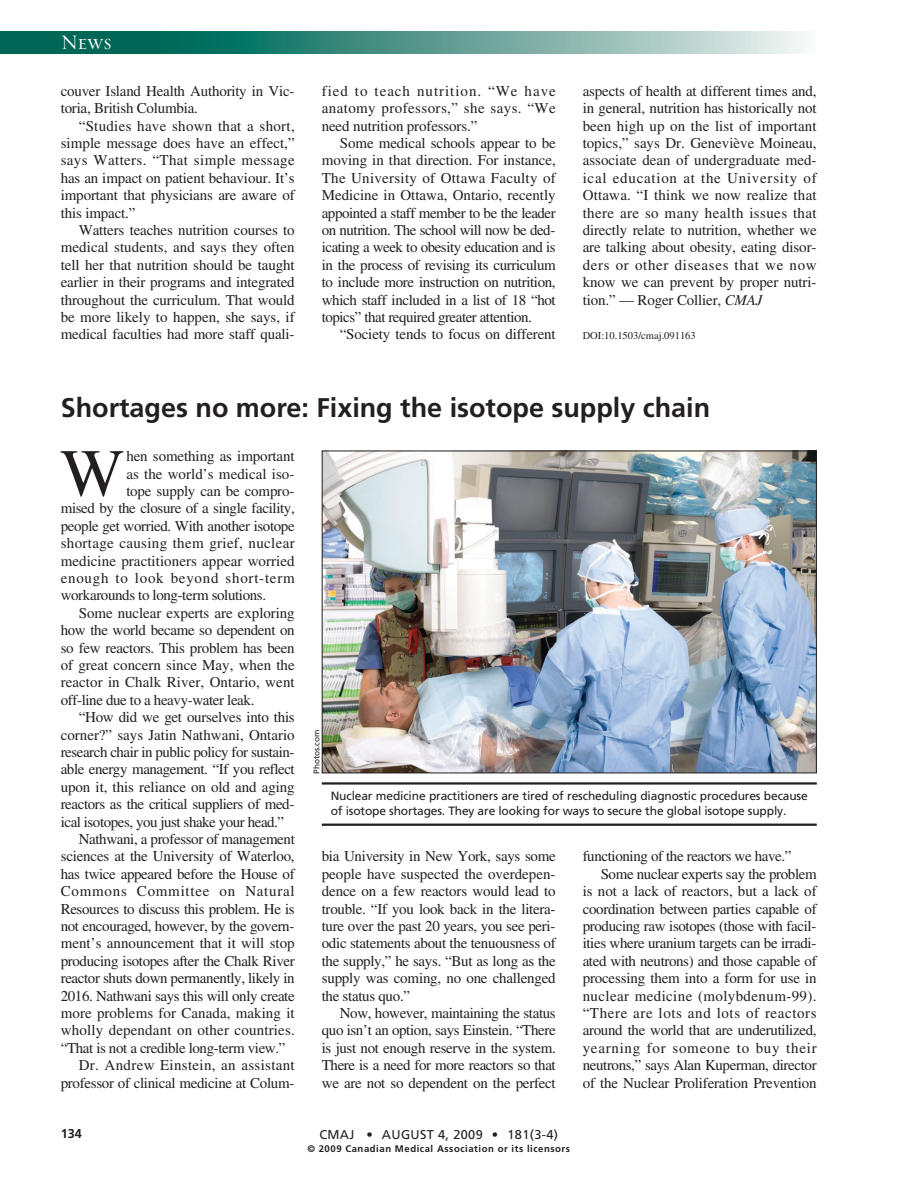
<style>
.page{position:relative;width:918px;height:1188px;background:#fff}
.page>*{position:absolute;margin:0;border:0;box-sizing:border-box;transform-origin:0 0}
.t1{font:67.5px "Times";color:#231f20}
.t2{font:700 27px "Frutiger";color:#231f20}
.t3{font:21px "Requiem Display HTF Small Caps";color:#fff}
.t4{font:15px/17.4px "Times";letter-spacing:-.015em;color:#231f20;text-align:justify}
.t5{font:15px "Times";letter-spacing:.005em;color:#231f20}
.t6{font:15px "Times";letter-spacing:.05em;color:#231f20}
.t7{font:15px "Times";letter-spacing:.02em;color:#231f20}
.t8{font:15px "Times";letter-spacing:.01em;color:#231f20}
.t9{font:15px "Times";letter-spacing:.025em;color:#231f20}
.t10{font:15px "Times";letter-spacing:.04em;color:#231f20}
.t11{font:12.75px "Frutiger";letter-spacing:.025em;color:#231f20}
.t12{font:700 12.75px "Frutiger";color:#231f20}
.t13{font:12px/15px "Frutiger";letter-spacing:-.01em;color:#231f20}
.t14{font:10.5px "Times";color:#231f20}
.t15{font:700 9.6px "Frutiger";letter-spacing:.055em;color:#231f20}
.t16{font:8.25px "Frutiger";color:#231f20}
.s1{font-style:italic}
</style>
<div class="page">
<div style="left:0;top:32px;width:278px;height:22px;background:#006756"></div>
<div style="left:160px;top:32px;width:657px;height:22px;background:linear-gradient(to right,#00604e,#f2f2f0)"></div>
<img style="left:324px;top:453px;width:491px;height:318px">
<div style="left:322px;top:451px;width:495px;height:322px;border:1px solid #231f20"></div>
<hr style="left:322px;top:782px;width:495px;height:3px;background:#231f20">
<hr style="left:322px;top:824px;width:495px;height:2px;background:#231f20">
<h3 class="t3" style="left:61px;top:30px;width:52px">News</h3>
<p class="t4" style="left:61px;top:83px;width:235px">couver Island Health Authority in Vic&shy;toria, British Columbia.</p>
<p class="t4" style="left:61px;top:118px;width:236px;text-indent:18px">“Studies have shown that a short, simple message does have an effect,” says Watters. “That simple message has an impact on patient behaviour. It’s important that physicians are aware of this impact.”</p>
<p class="t4" style="left:61px;top:223px;width:236px;text-indent:18px">Watters teaches nutrition courses to medical students, and says they often tell her that nutrition should be taught earlier in their programs and integrated throughout the curriculum. That would be more likely to happen, she says, if medical faculties had more staff quali-</p>
<p class="t4" style="left:322px;top:83px;width:236px">fied to teach nutrition. “We have anatomy professors,” she says. “We need nutrition professors.”</p>
<p class="t4" style="left:322px;top:136px;width:236px;text-indent:18px">Some medical schools appear to be moving in that direction. For instance, The University of Ottawa Faculty of Medicine in Ottawa, Ontario, recently appointed a staff member to be the leader on nutrition. The school will now be ded&shy;icating a week to obesity education and is in the process of revising its curriculum to include more instruction on nutrition, which staff included in a list of 18 “hot topics” that required greater attention.</p>
<p class="t4" style="left:340px;top:327px;width:218px">“Society tends to focus on different</p>
<p class="t4" style="left:583px;top:83px;width:236px">aspects of health at different times and, in general, nutrition has historically not been high up on the list of important topics,” says Dr. Geneviève Moineau, associate dean of undergraduate med&shy;ical education at the University of Ottawa. “I think we now realize that there are so many health issues that directly relate to nutrition, whether we are talking about obesity, eating disor&shy;ders or other diseases that we now know we can prevent by proper nutri&shy;tion.” — Roger Collier, <span class="s1">CMAJ</span></p>
<p class="t14" style="left:583px;top:332px;width:115px">DOI:10.1503/cmaj.091163</p>
<h2 class="t2" style="left:61px;top:397px;width:651px">Shortages no more: Fixing the isotope supply chain</h2>
<h1 class="t1" style="left:60px;top:449px;width:65px">W</h1>
<p class="t4" style="left:126px;top:449px;width:170px">hen something as important</p>
<p class="t4" style="left:126px;top:466px;width:170px">as the world’s medical iso-</p>
<p class="t4" style="left:126px;top:484px;width:170px">tope supply can be compro-</p>
<p class="t4" style="left:61px;top:501px;width:236px">mised by the closure of a single facility,</p>
<p class="t4" style="left:61px;top:518px;width:236px">people get worried. With another isotope</p>
<p class="t7" style="left:61px;top:538px;width:235px">shortage causing them grief, nuclear</p>
<p class="t5" style="left:61px;top:555px;width:235px">medicine practitioners appear worried</p>
<p class="t6" style="left:61px;top:572px;width:235px">enough to look beyond short-term</p>
<p class="t4" style="left:61px;top:588px;width:207px">workarounds to long-term solutions.</p>
<p class="t4" style="left:79px;top:605px;width:218px">Some nuclear experts are exploring</p>
<p class="t4" style="left:61px;top:623px;width:236px">how the world became so dependent on</p>
<p class="t4" style="left:61px;top:640px;width:235px">so few reactors. This problem has been</p>
<p class="t4" style="left:61px;top:658px;width:235px">of great concern since May, when the</p>
<p class="t5" style="left:61px;top:677px;width:236px">reactor in Chalk River, Ontario, went</p>
<p class="t4" style="left:61px;top:692px;width:195px">off-line due to a heavy-water leak.</p>
<p class="t4" style="left:79px;top:710px;width:218px">“How did we get ourselves into this</p>
<p class="t4" style="left:61px;top:727px;width:236px">corner?” says Jatin Nathwani, Ontario</p>
<p class="t4" style="left:61px;top:745px;width:235px">research chair in public policy for sustain-</p>
<p class="t4" style="left:61px;top:762px;width:236px">able energy management. “If you reflect</p>
<p class="t4" style="left:61px;top:779px;width:236px">upon it, this reliance on old and aging</p>
<p class="t4" style="left:61px;top:797px;width:235px">reactors as the critical suppliers of med-</p>
<p class="t4" style="left:61px;top:814px;width:225px">ical isotopes, you just shake your head.”</p>
<p class="t4" style="left:79px;top:832px;width:218px">Nathwani, a professor of management</p>
<p class="t4" style="left:61px;top:849px;width:235px">sciences at the University of Waterloo,</p>
<p class="t4" style="left:61px;top:866px;width:236px">has twice appeared before the House of</p>
<p class="t6" style="left:61px;top:886px;width:236px">Commons Committee on Natural</p>
<p class="t4" style="left:61px;top:901px;width:235px">Resources to discuss this problem. He is</p>
<p class="t4" style="left:61px;top:919px;width:235px">not encouraged, however, by the govern-</p>
<p class="t4" style="left:61px;top:936px;width:236px">ment’s announcement that it will stop</p>
<p class="t4" style="left:61px;top:953px;width:236px">producing isotopes after the Chalk River</p>
<p class="t4" style="left:61px;top:971px;width:236px">reactor shuts down permanently, likely in</p>
<p class="t4" style="left:61px;top:988px;width:235px">2016. Nathwani says this will only create</p>
<p class="t5" style="left:61px;top:1007px;width:235px">more problems for Canada, making it</p>
<p class="t8" style="left:61px;top:1025px;width:236px">wholly dependant on other countries.</p>
<p class="t4" style="left:61px;top:1040px;width:226px">“That is not a credible long-term view.”</p>
<p class="t7" style="left:79px;top:1060px;width:218px">Dr. Andrew Einstein, an assistant</p>
<p class="t4" style="left:61px;top:1075px;width:235px">professor of clinical medicine at Colum-</p>
<p class="t16" style="left:313px;top:774px;width:46px;rotate:-90deg">Photos.com</p>
<p class="t13" style="left:331px;top:789px;width:479px">Nuclear medicine practitioners are tired of rescheduling diagnostic procedures because of isotope shortages. They are looking for ways to secure the global isotope supply.</p>
<p class="t4" style="left:322px;top:849px;width:236px">bia University in New York, says some people have suspected the overdepen&shy;dence on a few reactors would lead to trouble. “If you look back in the litera&shy;ture over the past 20 years, you see peri&shy;odic statements about the tenuousness of the supply,” he says. “But as long as the supply was coming, no one challenged the status quo.”</p>
<p class="t4" style="left:322px;top:1006px;width:236px;text-indent:18px">Now, however, maintaining the status quo isn’t an option, says Einstein. “There is just not enough reserve in the system.<br>There is a need for more reactors so that we are not so dependent on the perfect</p>
<p class="t4" style="left:583px;top:849px;width:210px">functioning of the reactors we have.”</p>
<p class="t4" style="left:601px;top:866px;width:218px">Some nuclear experts say the problem</p>
<p class="t4" style="left:583px;top:884px;width:236px">is not a lack of reactors, but a lack of</p>
<p class="t4" style="left:583px;top:901px;width:236px">coordination between parties capable of</p>
<p class="t4" style="left:583px;top:919px;width:235px">producing raw isotopes (those with facil-</p>
<p class="t4" style="left:583px;top:936px;width:235px">ities where uranium targets can be irradi-</p>
<p class="t4" style="left:583px;top:953px;width:235px">ated with neutrons) and those capable of</p>
<p class="t4" style="left:583px;top:971px;width:236px">processing them into a form for use in</p>
<p class="t9" style="left:583px;top:990px;width:235px">nuclear medicine (molybdenum-99).</p>
<p class="t10" style="left:583px;top:1007px;width:236px">“There are lots and lots of reactors</p>
<p class="t4" style="left:583px;top:1023px;width:236px">around the world that are underutilized,</p>
<p class="t6" style="left:583px;top:1042px;width:236px">yearning for someone to buy their</p>
<p class="t4" style="left:583px;top:1058px;width:236px">neutrons,” says Alan Kuperman, director</p>
<p class="t4" style="left:583px;top:1075px;width:236px">of the Nuclear Proliferation Prevention</p>
<p class="t12" style="left:61px;top:1128px;width:23px">134</p>
<p class="t11" style="left:319px;top:1130px;width:240px">CMAJ • AUGUST 4, 2009 • 181(3-4)</p>
<p class="t15" style="left:307px;top:1145px;width:264px">© 2009 Canadian Medical Association or its licensors</p>
</div>
